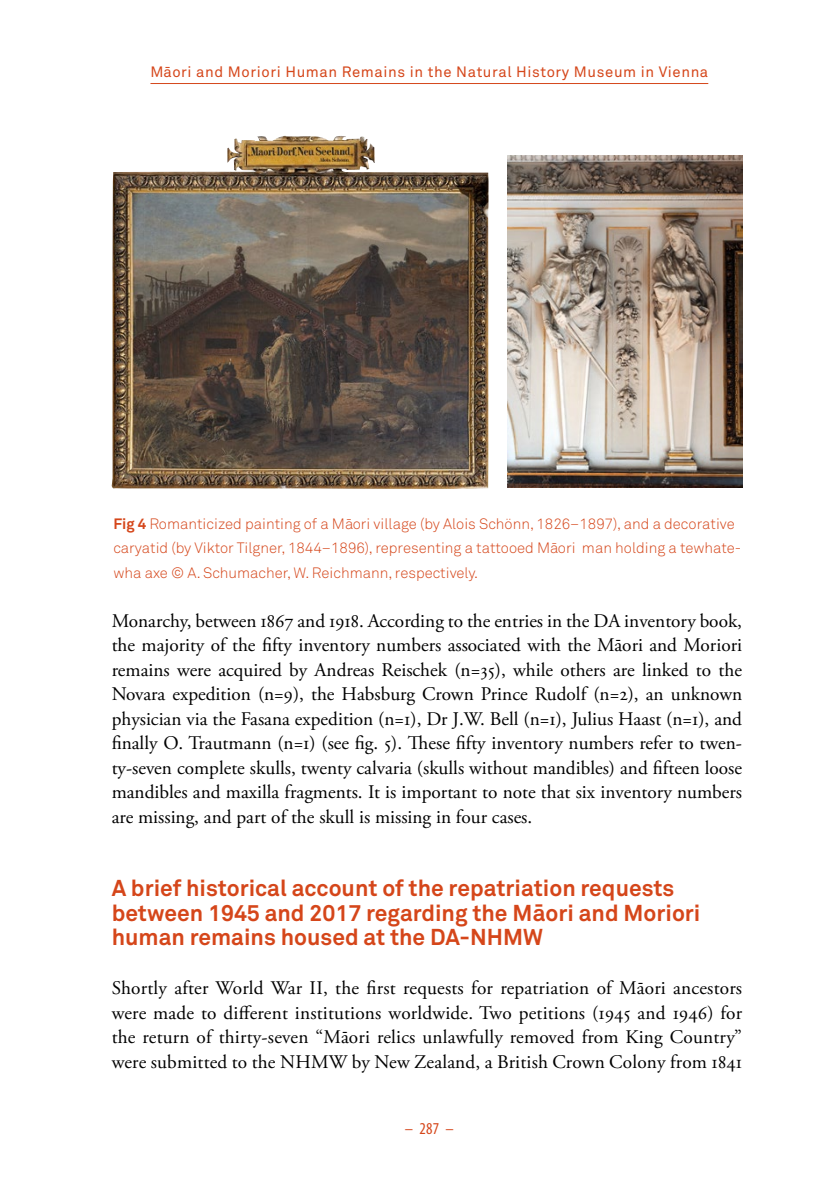
<style>
.page{position:relative;width:829px;height:1191px;background:#fff}
.page>*{position:absolute;margin:0;border:0;box-sizing:border-box;transform-origin:0 0}
.t1{font:700 22.75px/24.5px "Akkurat";color:#d5461a}
.t2{font:19.25px/24.5px "Adobe Garamond Pro";color:#000;text-align:justify}
.t3{font:condensed 16.62px "Myriad Pro";color:#d5461a}
.t4{font:300 14.88px/24.5px "Akkurat";color:#d5461a}
.t5{font:14.88px "Akkurat";letter-spacing:.04em;color:#d5461a}
.s1{font-weight:700}
</style>
<div class="page">
<img style="left:112px;top:135px;width:376px;height:354px">
<hr style="left:150px;top:83px;width:558px;height:1px;background:#d5461a">
<img style="left:507px;top:156px;width:235px;height:331px">
<p class="t5" style="left:150px;top:63px;width:559px">M¯aori and Moriori Human Remains in the Natural History Museum in Vienna</p>
<p class="t4" style="left:113px;top:511px;width:629px"><span class="s1">Fig 4</span> Romanticized painting of a Ma¯ori village (by Alois Schönn, 1826–1897), and a decorative caryatid (by Viktor Tilgner, 1844–1896), representing a tattooed Ma¯ori man holding a tewhate&shy;wha axe © A. Schumacher, W. Reichmann, respectively.</p>
<p class="t2" style="left:112px;top:609px;width:632px">Monarchy, between 1867 and 1918. According to the entries in the DA inventory book, the majority of the fifty inventory numbers associated with the Māori and Moriori remains were acquired by Andreas Reischek (n=35), while others are linked to the Novara expedition (n=9), the Habsburg Crown Prince Rudolf (n=2), an unknown physician via the Fasana expedition (n=1), Dr J.W. Bell (n=1), Julius Haast (n=1), and finally O. Trautmann (n=1) (see fig. 5). These fifty inventory numbers refer to twen&shy;ty-seven complete skulls, twenty calvaria (skulls without mandibles) and fifteen loose mandibles and maxilla fragments. It is important to note that six inventory numbers are missing, and part of the skull is missing in four cases.</p>
<p class="t1" style="left:112px;top:876px;width:590px">A brief historical account of the repatriation requests between 1945 and 2017 regarding the M ¯aori and Moriori human remains housed at the DA-NHMW</p>
<p class="t2" style="left:112px;top:976px;width:632px">Shortly after World War II, the first requests for repatriation of Māori ancestors were made to different institutions worldwide. Two petitions (1945 and 1946) for the return of thirty-seven “Māori relics unlawfully removed from King Country” were submitted to the NHMW by New Zealand, a British Crown Colony from 1841</p>
<p class="t3" style="left:405px;top:1119px;width:50px">– 287 –</p>
</div>
